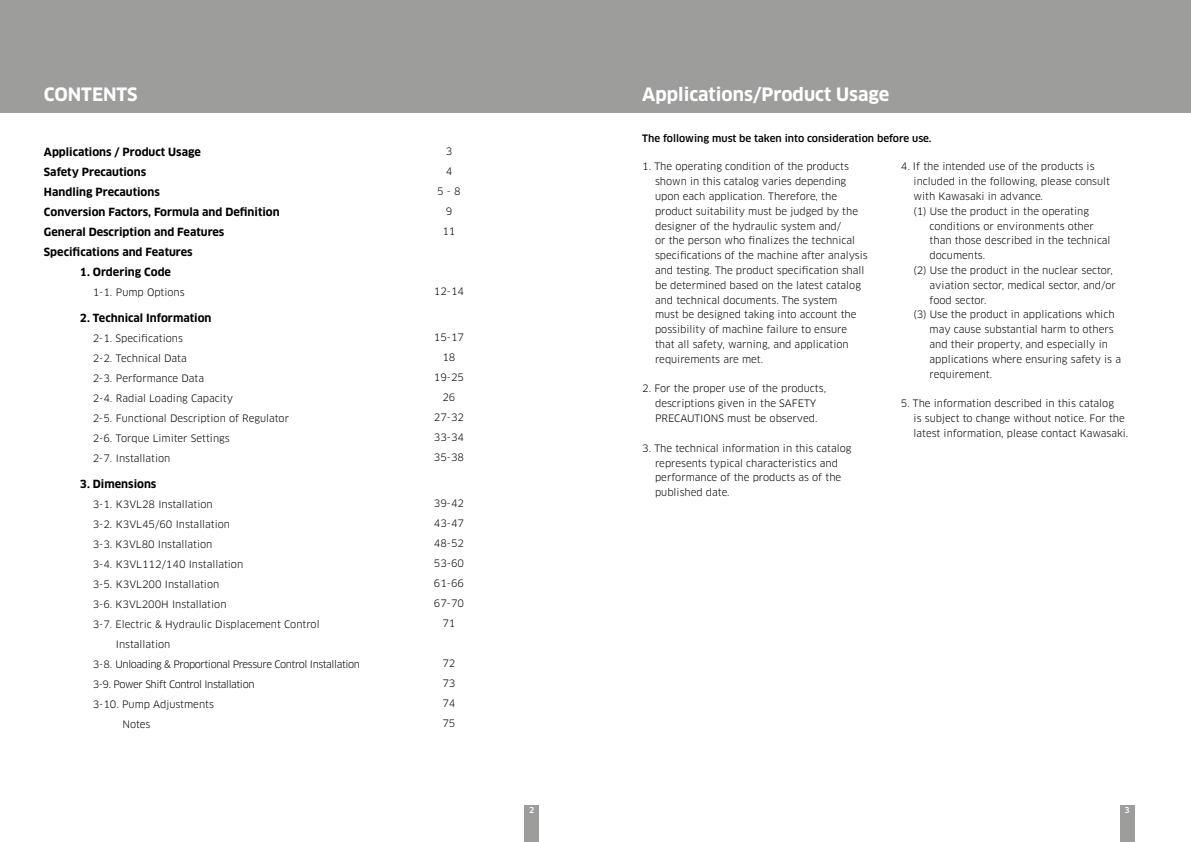
<style>
.page{position:relative;width:1191px;height:842px;background:#fff}
.page>*{position:absolute;margin:0;border:0;box-sizing:border-box;transform-origin:0 0}
.t1{font:700 18px "Clan Pro";color:#fff}
.t2{font:700 11px/20px "Clan Pro";color:#000}
.t3{font:10px/20px "Clan Pro";color:#000}
.t4{font:10px "Clan Pro";letter-spacing:-.04em;color:#000}
.t5{font:500 10px "Clan Pro";color:#000}
.t6{font:500 8px "Clan Pro";color:#fff}
</style>
<div class="page">
<div style="left:0;top:0;width:1191px;height:113px;background:#9d9d9c"></div>
<div style="left:524px;top:805px;width:15px;height:37px;background:#9d9d9c"></div>
<div style="left:1120px;top:805px;width:14px;height:37px;background:#9d9d9c"></div>
<h1 class="t1" style="left:44px;top:84px;width:95px">CONTENTS</h1>
<p class="t2" style="left:44px;top:142px;width:237px">Applications / Product Usage<br>Safety Precautions<br>Handling Precautions<br>Conversion Factors, Formula and Definition<br>General Description and Features<br>Specifications and Features</p>
<p class="t2" style="left:80px;top:262px;width:93px">1. Ordering Code</p>
<p class="t3" style="left:93px;top:282px;width:93px">1-1. Pump Options</p>
<p class="t2" style="left:80px;top:308px;width:133px">2. Technical Information</p>
<p class="t3" style="left:93px;top:328px;width:198px">2-1. Specifications<br>2-2. Technical Data<br>2-3. Performance Data<br>2-4. Radial Loading Capacity<br>2-5. Functional Description of Regulator<br>2-6. Torque Limiter Settings<br>2-7. Installation</p>
<p class="t2" style="left:80px;top:474px;width:78px">3. Dimensions</p>
<p class="t3" style="left:93px;top:494px;width:121px">3-1. K3VL28 Installation</p>
<p class="t3" style="left:93px;top:514px;width:139px">3-2. K3VL45/60 Installation</p>
<p class="t3" style="left:93px;top:534px;width:121px">3-3. K3VL80 Installation</p>
<p class="t3" style="left:93px;top:554px;width:152px">3-4. K3VL112/140 Installation</p>
<p class="t3" style="left:93px;top:574px;width:128px">3-5. K3VL200 Installation</p>
<p class="t3" style="left:93px;top:594px;width:135px">3-6. K3VL200H Installation</p>
<p class="t3" style="left:93px;top:614px;width:228px">3-7. Electric &amp; Hydraulic Displacement Control</p>
<p class="t3" style="left:116px;top:634px;width:56px">Installation</p>
<p class="t4" style="left:93px;top:658px;width:269px">3-8. Unloading &amp; Proportional Pressure Control Installation</p>
<p class="t4" style="left:93px;top:678px;width:163px">3-9. Power Shift Control Installation</p>
<p class="t3" style="left:93px;top:694px;width:123px">3-10. Pump Adjustments</p>
<p class="t3" style="left:122px;top:714px;width:30px">Notes</p>
<p class="t3" style="left:437px;top:142px;width:25px;text-align:center">3<br>4<br>5 - 8<br>9<br>11</p>
<p class="t3" style="left:434px;top:282px;width:32px">12-14</p>
<p class="t3" style="left:434px;top:328px;width:32px;text-align:center">15-17<br>18<br>19-25<br>26<br>27-32<br>33-34<br>35-38</p>
<p class="t3" style="left:434px;top:494px;width:32px;text-align:center">39-42<br>43-47<br>48-52<br>53-60<br>61-66<br>67-70<br>71</p>
<p class="t3" style="left:442px;top:654px;width:15px;text-align:justify">72<br>73<br>74<br>75</p>
<p class="t6" style="left:529px;top:805px;width:7px">2</p>
<h1 class="t1" style="left:642px;top:84px;width:249px">Applications/Product Usage</h1>
<p class="t5" style="left:642px;top:132px;width:291px">The following must be taken into consideration before use.</p>
<p class="t3" style="left:655px;top:159px;width:214px;line-height:14.8px;text-indent:-13px">1. The operating condition of the products shown in this catalog varies depending upon each application. Therefore, the product suitability must be judged by the designer of the hydraulic system and/<br>or the person who finalizes the technical specifications of the machine after analysis and testing. The product specification shall be determined based on the latest catalog and technical documents. The system<br>must be designed taking into account the possibility of machine failure to ensure that all safety, warning, and application requirements are met.</p>
<p class="t3" style="left:642px;top:381px;width:185px;line-height:14.8px;text-align:center">2. For the proper use of the products, descriptions given in the SAFETY<br>PRECAUTIONS must be observed.</p>
<p class="t3" style="left:655px;top:441px;width:198px;line-height:14.8px;text-indent:-13px">3. The technical information in this catalog represents typical characteristics and performance of the products as of the published date.</p>
<p class="t3" style="left:900px;top:157px;width:195px">4. If the intended use of the products is</p>
<p class="t3" style="left:913px;top:172px;width:198px">included in the following, please consult</p>
<p class="t3" style="left:913px;top:186px;width:131px">with Kawasaki in advance.</p>
<p class="t3" style="left:913px;top:201px;width:177px">(1) Use the product in the operating</p>
<p class="t3" style="left:929px;top:216px;width:166px">conditions or environments other</p>
<p class="t3" style="left:929px;top:231px;width:182px">than those described in the technical</p>
<p class="t3" style="left:929px;top:246px;width:57px">documents.</p>
<p class="t3" style="left:913px;top:260px;width:201px">(2) Use the product in the nuclear sector,</p>
<p class="t3" style="left:929px;top:275px;width:188px">aviation sector, medical sector, and/or</p>
<p class="t3" style="left:929px;top:290px;width:58px">food sector.</p>
<p class="t3" style="left:913px;top:305px;width:202px">(3) Use the product in applications which</p>
<p class="t3" style="left:929px;top:320px;width:186px">may cause substantial harm to others</p>
<p class="t3" style="left:929px;top:334px;width:180px">and their property, and especially in</p>
<p class="t3" style="left:929px;top:349px;width:193px">applications where ensuring safety is a</p>
<p class="t3" style="left:929px;top:364px;width:64px">requirement.</p>
<p class="t3" style="left:913px;top:396px;width:216px;line-height:14.8px;text-indent:-13px">5. The information described in this catalog<br>is subject to change without notice. For the latest information, please contact Kawasaki.</p>
<p class="t6" style="left:1124px;top:805px;width:7px">3</p>
</div>
